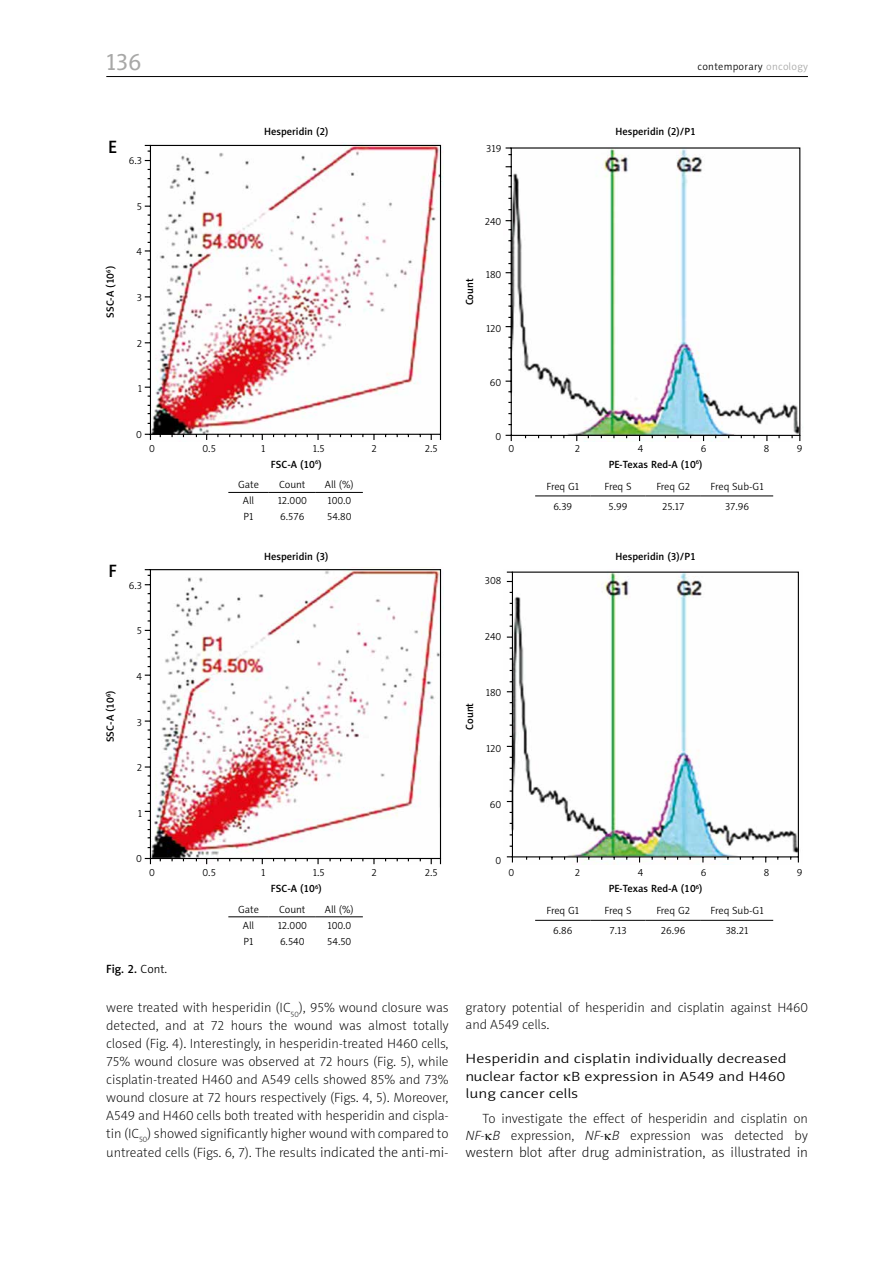
<style>
.page{position:relative;width:893px;height:1263px;background:#fff}
.page>*{position:absolute;margin:0;border:0;box-sizing:border-box;transform-origin:0 0}
.t1{font:24px "Naomi Sans EFN";color:#a8a8a7}
.t2{font:18px "Naomi Sans EFN Medium";color:#000}
.t3{font:14.25px "Naomi Sans EFN Thin";color:#000}
.t4{font:13.5px/18.1px "Naomi Sans EFN Thin";color:#000;text-align:justify}
.t5{font:13.5px/17.2px "Naomi Sans EFN Light";color:#000;text-align:justify;scale:1.2 1}
.t6{font:12px "Naomi Sans EFN Medium";color:#000}
.t7{font:10.5px "Naomi Sans EFN Light";color:#000}
.t8{font:10.5px "Naomi Sans EFN Medium";color:#000}
.t9{font:10.5px "Naomi Sans EFN Light";letter-spacing:.03em;color:#000}
.s1{color:#a8a8a7}
.s2{font-family:"Naomi Sans EFN Light"}
.s3{font-size:14.25px}
.s4{font-style:italic}
</style>
<div class="page">
<hr style="left:106px;top:76px;width:702px;height:1px;background:#000">
<img style="left:144px;top:144px;width:298px;height:296px">
<img style="left:144px;top:569px;width:298px;height:296px">
<svg style="left:505px;top:147px;width:296px;height:294px"></svg>
<svg style="left:506px;top:571px;width:293px;height:292px"></svg>
<hr style="left:228px;top:492px;width:41px;height:1px;background:#000">
<hr style="left:269px;top:492px;width:47px;height:1px;background:#000">
<hr style="left:316px;top:492px;width:47px;height:1px;background:#000">
<hr style="left:228px;top:916px;width:41px;height:1px;background:#000">
<hr style="left:269px;top:916px;width:47px;height:1px;background:#000">
<hr style="left:316px;top:916px;width:47px;height:1px;background:#000">
<hr style="left:535px;top:495px;width:55px;height:1px;background:#000">
<hr style="left:590px;top:495px;width:56px;height:1px;background:#000">
<hr style="left:646px;top:495px;width:55px;height:1px;background:#000">
<hr style="left:701px;top:495px;width:72px;height:1px;background:#000">
<hr style="left:535px;top:920px;width:55px;height:1px;background:#000">
<hr style="left:590px;top:920px;width:56px;height:1px;background:#000">
<hr style="left:646px;top:920px;width:55px;height:1px;background:#000">
<hr style="left:701px;top:920px;width:72px;height:1px;background:#000">
<h1 class="t1" style="left:106px;top:48px;width:36px">136</h1>
<p class="t9" style="left:697px;top:61px;width:112px">contemporary <span class="s1">oncology</span></p>
<p class="t8" style="left:264px;top:125px;width:66px">Hesperidin (2)</p>
<p class="t8" style="left:616px;top:125px;width:82px">Hesperidin (2)/P1</p>
<h2 class="t2" style="left:108px;top:136px;width:11px">E</h2>
<p class="t7" style="left:486px;top:142px;width:17px">319</p>
<p class="t8" style="left:104px;top:318px;width:53px;rotate:-90deg">SSC-A (10<sup>6</sup>)</p>
<p class="t7" style="left:129px;top:155px;width:15px">6.3</p>
<p class="t7" style="left:137px;top:200px;width:7px">5</p>
<p class="t7" style="left:137px;top:246px;width:7px">4</p>
<p class="t7" style="left:137px;top:292px;width:7px">3</p>
<p class="t7" style="left:137px;top:337px;width:7px">2</p>
<p class="t7" style="left:138px;top:383px;width:6px">1</p>
<p class="t7" style="left:136px;top:429px;width:7px">0</p>
<p class="t7" style="left:485px;top:215px;width:18px">240</p>
<p class="t8" style="left:463px;top:305px;width:29px;rotate:-90deg">Count</p>
<p class="t7" style="left:486px;top:269px;width:17px">180</p>
<p class="t7" style="left:486px;top:323px;width:17px">120</p>
<p class="t7" style="left:490px;top:377px;width:13px">60</p>
<p class="t7" style="left:496px;top:431px;width:7px">0</p>
<p class="t7" style="left:149px;top:442px;width:7px">0</p>
<p class="t7" style="left:203px;top:442px;width:15px">0.5</p>
<p class="t7" style="left:261px;top:442px;width:6px">1</p>
<p class="t7" style="left:313px;top:442px;width:13px">1.5</p>
<p class="t7" style="left:372px;top:442px;width:7px">2</p>
<p class="t7" style="left:425px;top:442px;width:14px">2.5</p>
<p class="t7" style="left:509px;top:442px;width:7px">0</p>
<p class="t7" style="left:575px;top:442px;width:7px">2</p>
<p class="t7" style="left:638px;top:442px;width:7px">4</p>
<p class="t7" style="left:701px;top:442px;width:7px">6</p>
<p class="t7" style="left:764px;top:442px;width:7px">8</p>
<p class="t7" style="left:797px;top:442px;width:7px">9</p>
<p class="t8" style="left:271px;top:458px;width:52px">FSC-A (10<sup>6</sup>)</p>
<p class="t8" style="left:609px;top:458px;width:95px">PE-Texas Red-A (10<sup>6</sup>)</p>
<p class="t7" style="left:238px;top:479px;width:22px">Gate</p>
<p class="t7" style="left:279px;top:479px;width:28px">Count</p>
<p class="t7" style="left:325px;top:479px;width:30px">All (%)</p>
<p class="t7" style="left:243px;top:495px;width:13px">All</p>
<p class="t7" style="left:278px;top:495px;width:31px">12.000</p>
<p class="t7" style="left:327px;top:495px;width:25px">100.0</p>
<p class="t7" style="left:244px;top:511px;width:11px">P1</p>
<p class="t7" style="left:280px;top:511px;width:26px">6.576</p>
<p class="t7" style="left:327px;top:511px;width:26px">54.80</p>
<p class="t7" style="left:546px;top:480px;width:34px">Freq G1</p>
<p class="t7" style="left:604px;top:480px;width:29px">Freq S</p>
<p class="t7" style="left:656px;top:480px;width:35px">Freq G2</p>
<p class="t7" style="left:710px;top:480px;width:55px">Freq Sub-G1</p>
<p class="t7" style="left:553px;top:500px;width:20px">6.39</p>
<p class="t7" style="left:609px;top:500px;width:20px">5.99</p>
<p class="t7" style="left:662px;top:500px;width:24px">25.17</p>
<p class="t7" style="left:725px;top:500px;width:26px">37.96</p>
<p class="t8" style="left:264px;top:550px;width:66px">Hesperidin (3)</p>
<p class="t8" style="left:616px;top:550px;width:82px">Hesperidin (3)/P1</p>
<h2 class="t2" style="left:108px;top:561px;width:10px">F</h2>
<p class="t8" style="left:104px;top:742px;width:53px;rotate:-90deg">SSC-A (10<sup>6</sup>)</p>
<p class="t7" style="left:129px;top:579px;width:15px">6.3</p>
<p class="t7" style="left:137px;top:625px;width:7px">5</p>
<p class="t7" style="left:137px;top:670px;width:7px">4</p>
<p class="t7" style="left:137px;top:716px;width:7px">3</p>
<p class="t7" style="left:137px;top:762px;width:7px">2</p>
<p class="t7" style="left:138px;top:807px;width:6px">1</p>
<p class="t7" style="left:136px;top:853px;width:7px">0</p>
<p class="t7" style="left:485px;top:575px;width:18px">308</p>
<p class="t7" style="left:485px;top:631px;width:18px">240</p>
<p class="t8" style="left:463px;top:730px;width:29px;rotate:-90deg">Count</p>
<p class="t7" style="left:486px;top:687px;width:17px">180</p>
<p class="t7" style="left:486px;top:743px;width:17px">120</p>
<p class="t7" style="left:490px;top:799px;width:13px">60</p>
<p class="t7" style="left:496px;top:855px;width:7px">0</p>
<p class="t7" style="left:149px;top:866px;width:7px">0</p>
<p class="t7" style="left:203px;top:866px;width:15px">0.5</p>
<p class="t7" style="left:261px;top:866px;width:6px">1</p>
<p class="t7" style="left:313px;top:866px;width:13px">1.5</p>
<p class="t7" style="left:372px;top:866px;width:7px">2</p>
<p class="t7" style="left:425px;top:866px;width:14px">2.5</p>
<p class="t7" style="left:509px;top:866px;width:7px">0</p>
<p class="t7" style="left:575px;top:866px;width:7px">2</p>
<p class="t7" style="left:638px;top:866px;width:7px">4</p>
<p class="t7" style="left:701px;top:866px;width:7px">6</p>
<p class="t7" style="left:764px;top:866px;width:7px">8</p>
<p class="t7" style="left:797px;top:866px;width:7px">9</p>
<p class="t8" style="left:271px;top:882px;width:52px">FSC-A (10<sup>6</sup>)</p>
<p class="t8" style="left:609px;top:882px;width:95px">PE-Texas Red-A (10<sup>6</sup>)</p>
<p class="t7" style="left:238px;top:903px;width:22px">Gate</p>
<p class="t7" style="left:279px;top:903px;width:28px">Count</p>
<p class="t7" style="left:325px;top:903px;width:30px">All (%)</p>
<p class="t7" style="left:243px;top:919px;width:13px">All</p>
<p class="t7" style="left:278px;top:919px;width:31px">12.000</p>
<p class="t7" style="left:327px;top:919px;width:25px">100.0</p>
<p class="t7" style="left:244px;top:935px;width:11px">P1</p>
<p class="t7" style="left:280px;top:935px;width:26px">6.540</p>
<p class="t7" style="left:327px;top:935px;width:26px">54.50</p>
<p class="t7" style="left:546px;top:905px;width:34px">Freq G1</p>
<p class="t7" style="left:604px;top:905px;width:29px">Freq S</p>
<p class="t7" style="left:656px;top:905px;width:35px">Freq G2</p>
<p class="t7" style="left:710px;top:905px;width:55px">Freq Sub-G1</p>
<p class="t7" style="left:553px;top:924px;width:21px">6.86</p>
<p class="t7" style="left:609px;top:924px;width:19px">7.13</p>
<p class="t7" style="left:661px;top:924px;width:26px">26.96</p>
<p class="t7" style="left:726px;top:924px;width:24px">38.21</p>
<p class="t6" style="left:106px;top:962px;width:62px">Fig. 2. <span class="s2">Cont.</span></p>
<p class="t4" style="left:106px;top:998px;width:344px">were treated with hesperidin (IC<sub>50</sub>), 95% wound closure was detected, and at 72 hours the wound was almost totally closed (Fig. 4). Interestingly, in hesperidin-treated H460 cells, 75% wound closure was observed at 72 hours (Fig. 5), while cisplatin-treated H460 and A549 cells showed 85% and 73% wound closure at 72 hours respectively (Figs. 4, 5). Moreover, A549 and H460 cells both treated with hesperidin and cispla&shy;tin (IC<sub>50</sub>) showed significantly higher wound with compared to untreated cells (Figs. 6, 7). The results <span class="s3">indicated the anti-mi-</span></p>
<p class="t4" style="left:466px;top:999px;width:344px;line-height:16.8px">gratory potential of hesperidin and cisplatin against H460 and A549 cells.</p>
<p class="t5" style="left:466px;top:1050px;width:269px">Hesperidin and cisplatin individually decreased nuclear factor B expression in A549 and H460 lung cancer cells</p>
<p class="t4" style="left:466px;top:1110px;width:344px;line-height:16.8px;text-align:right">To investigate the effect of hesperidin and cisplatin on<br><span class="s4">NF- B</span> expression, <span class="s4">NF- B</span> expression was detected by</p>
<p class="t3" style="left:466px;top:1144px;width:344px">western blot after drug administration, as illustrated in</p>
</div>
